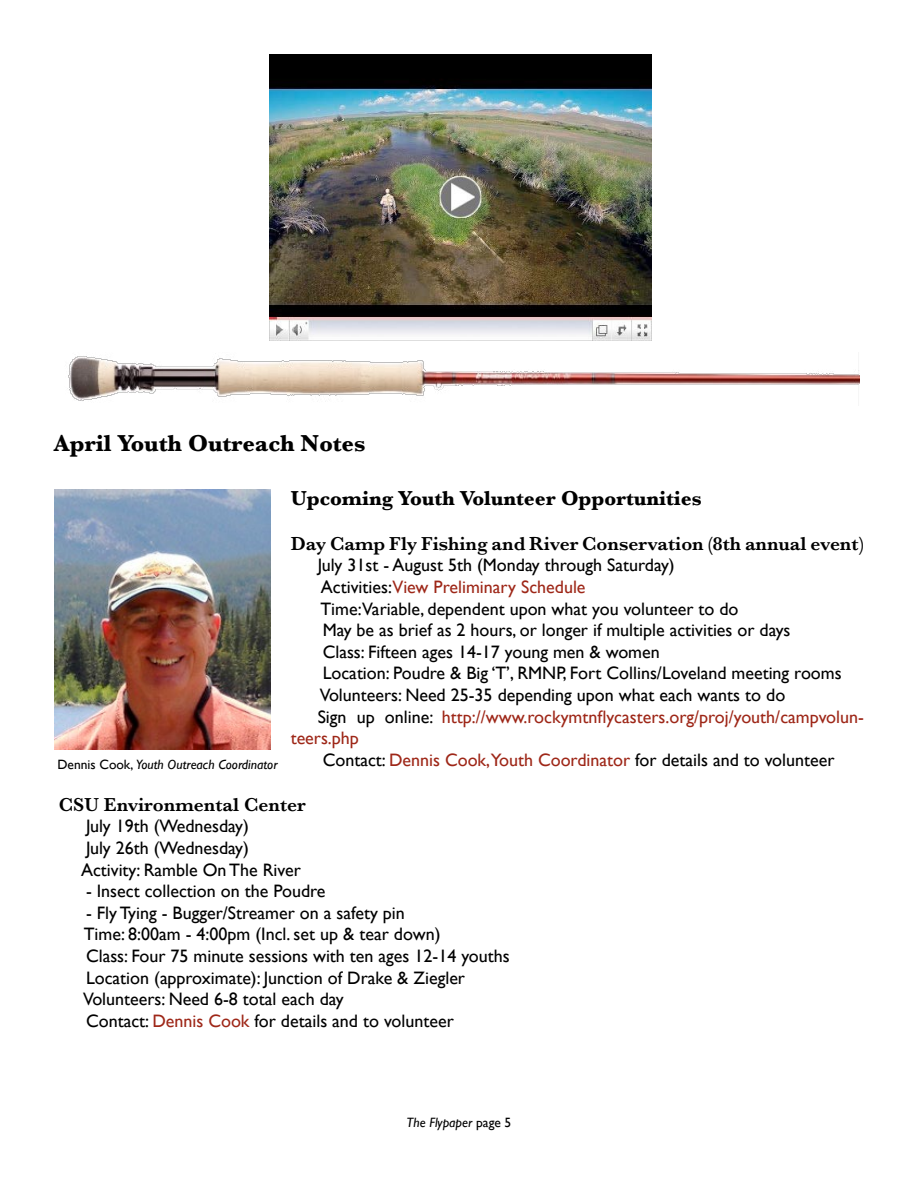
<style>
.page{position:relative;width:918px;height:1188px;background:#fff}
.page>*{position:absolute;margin:0;border:0;box-sizing:border-box;transform-origin:0 0}
.t1{font:700 24px "Baskerville";color:#000}
.t2{font:700 21px "Baskerville";color:#000}
.t3{font:600 19.5px "Baskerville";color:#000}
.t4{font:18px/21.6px "Gill Sans";color:#000}
.t5{font:18px "Gill Sans";color:#9e2718}
.t6{font:italic 13.5px "Gill Sans";color:#000}
.s1{color:#000}
.s2{color:#9e2718}
.s3{font-style:normal}
</style>
<div class="page">
<img style="left:68px;top:356px;width:792px;height:45px">
<img style="left:54px;top:490px;width:216px;height:259px">
<img style="left:270px;top:54px;width:381px;height:286px">
<h1 class="t1" style="left:54px;top:426px;width:313px">April Youth Outreach Notes</h1>
<p class="t2" style="left:291px;top:483px;width:413px">Upcoming Youth Volunteer Opportunities</p>
<p class="t3" style="left:291px;top:530px;width:575px">Day Camp Fly Fishing and River Conservation (8th annual event)</p>
<p class="t4" style="left:318px;top:554px;width:359px">July 31st - August 5th (Monday through Saturday)</p>
<p class="t5" style="left:321px;top:576px;width:266px"><span class="s1">Activities:</span>View Preliminary Schedule</p>
<p class="t4" style="left:320px;top:598px;width:420px">Time:Variable, dependent upon what you volunteer to do</p>
<p class="t4" style="left:323px;top:619px;width:469px">May be as brief as 2 hours, or longer if multiple activities or days</p>
<p class="t4" style="left:323px;top:641px;width:339px">Class: Fifteen ages 14-17 young men &amp; women</p>
<p class="t4" style="left:323px;top:662px;width:521px">Location: Poudre &amp; Big ‘T’, RMNP, Fort Collins/Loveland meeting rooms</p>
<p class="t4" style="left:320px;top:684px;width:467px">Volunteers: Need 25-35 depending upon what each wants to do</p>
<p class="t5" style="left:318px;top:706px;width:548px"><span class="s1">Sign up online:</span> http://www.rockymtnflycasters.org/proj/youth/campvolun-</p>
<p class="t5" style="left:291px;top:728px;width:70px">teers.php</p>
<p class="t4" style="left:323px;top:749px;width:513px">Contact: <span class="s2">Dennis Cook,Youth Coordinator</span> for details and to volunteer</p>
<p class="t3" style="left:59px;top:791px;width:248px">CSU Environmental Center</p>
<p class="t4" style="left:81px;top:815px;width:221px">July 19th (Wednesday)<br>July 26th (Wednesday)<br>Activity: Ramble On The River</p>
<p class="t4" style="left:86px;top:880px;width:241px">- Insect collection on the Poudre</p>
<p class="t4" style="left:83px;top:902px;width:428px">- Fly Tying - Bugger/Streamer on a safety pin<br>Time: 8:00am - 4:00pm (Incl. set up &amp; tear down)<br>Class: Four 75 minute sessions with ten ages 12-14 youths Location (approximate): Junction of Drake &amp; Ziegler Volunteers: Need 6-8 total each day<br>Contact: <span class="s2">Dennis Cook</span> for details and to volunteer</p>
<p class="t6" style="left:58px;top:757px;width:222px"><span class="s3">Dennis Cook,</span> Youth Outreach Coordinator</p>
<p class="t6" style="left:407px;top:1115px;width:106px">The Flypaper <span class="s3">page 5</span></p>
</div>
